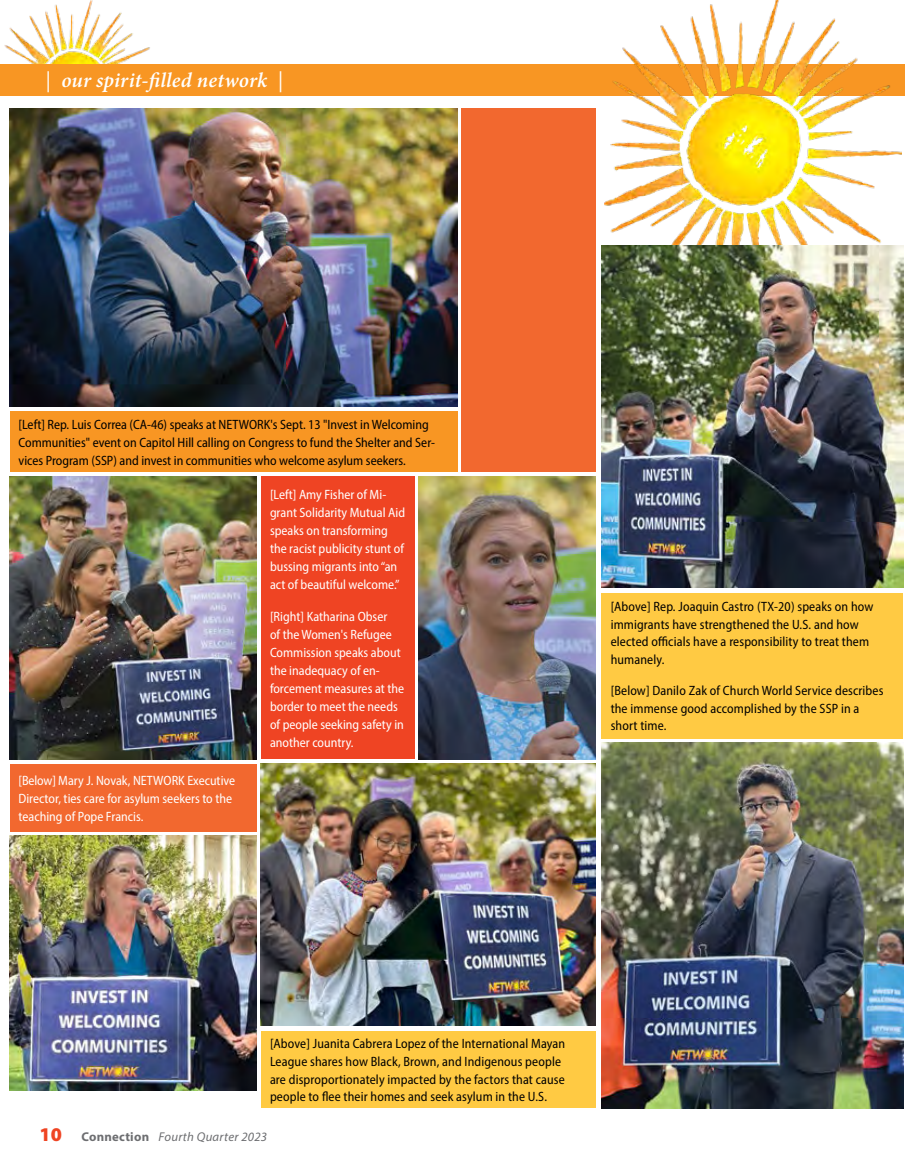
<style>
.page{position:relative;width:906px;height:1176px;background:#fff}
.page>*{position:absolute;margin:0;border:0;box-sizing:border-box;transform-origin:0 0}
.t1{font:italic 600 21px "Minion Pro";letter-spacing:.005em;color:#fff}
.t2{font:semi-condensed 13.5px/17.7px "Myriad Pro";letter-spacing:.01em;color:#000}
.t3{font:semi-condensed 13.5px/18px "Myriad Pro";color:#fff}
.t4{font:italic 12.75px "Myriad Pro";letter-spacing:.02em;color:#6d6e71}
.s1{font-weight:500;font-style:normal;font-stretch:condensed}
.s2{font-weight:900;font-style:normal;font-size:19.5px;color:#ef4423}
.s3{font-weight:700;font-style:normal}
</style>
<div class="page">
<img style="left:4px;top:0;width:146px;height:64px">
<div style="left:0;top:64px;width:904px;height:31px;background:#f89623"></div>
<img style="left:604px;top:0;width:297px;height:245px">
<img style="left:10px;top:835px;width:246px;height:255px">
<img style="left:601px;top:245px;width:301px;height:343px">
<img style="left:601px;top:742px;width:301px;height:365px">
<div style="left:461px;top:108px;width:134px;height:364px;background:#f2682f"></div>
<div style="left:10px;top:411px;width:447px;height:61px;background:#f89623"></div>
<div style="left:601px;top:593px;width:301px;height:145px;background:#ffca43"></div>
<img style="left:10px;top:476px;width:246px;height:283px">
<img style="left:418px;top:476px;width:177px;height:283px">
<div style="left:261px;top:476px;width:153px;height:283px;background:#ef4423"></div>
<div style="left:10px;top:763px;width:246px;height:68px;background:#f2682f"></div>
<img style="left:10px;top:108px;width:447px;height:298px">
<img style="left:261px;top:763px;width:334px;height:262px">
<div style="left:261px;top:1031px;width:334px;height:76px;background:#ffca43"></div>
<h1 class="t1" style="left:46px;top:65px;width:239px"><span class="s1">|</span> our spirit-filled network <span class="s1">|</span></h1>
<p class="t2" style="left:19px;top:415px;width:418px">[Left] Rep. Luis Correa (CA-46) speaks at NETWORK's Sept. 13 "Invest in Welcoming<br>Communities" event on Capitol Hill calling on Congress to fund the Shelter and Ser&shy;vices Program (SSP) and invest in communities who welcome asylum seekers.</p>
<p class="t3" style="left:19px;top:770px;width:218px">[Below] Mary J. Novak, NETWORK Executive<br>Director, ties care for asylum seekers to the teaching of Pope Francis.</p>
<p class="t3" style="left:270px;top:485px;width:136px">[Left] Amy Fisher of Mi&shy;grant Solidarity Mutual Aid speaks on transforming the racist publicity stunt of bussing migrants into “an act of beautiful welcome.”</p>
<p class="t3" style="left:270px;top:607px;width:136px">[Right] Katharina Obser<br>of the Women's Refugee<br>Commission speaks about the inadequacy of en&shy;forcement measures at the border to meet the needs of people seeking safety in another country.</p>
<p class="t2" style="left:610px;top:597px;width:264px">[Above] Rep. Joaquin Castro (TX-20) speaks on how immigrants have strengthened the U.S. and how elected officials have a responsibility to treat them humanely.</p>
<p class="t2" style="left:610px;top:681px;width:274px">[Below] Danilo Zak of Church World Service describes the immense good accomplished by the SSP in a short time.</p>
<p class="t2" style="left:270px;top:1034px;width:296px">[Above] Juanita Cabrera Lopez of the International Mayan League shares how Black, Brown, and Indigenous people are disproportionately impacted by the factors that cause people to flee their homes and seek asylum in the U.S.</p>
<p class="t4" style="left:40px;top:1128px;width:229px"><span class="s2">10</span> <span class="s3">Connection</span> Fourth Quarter 2023</p>
</div>
